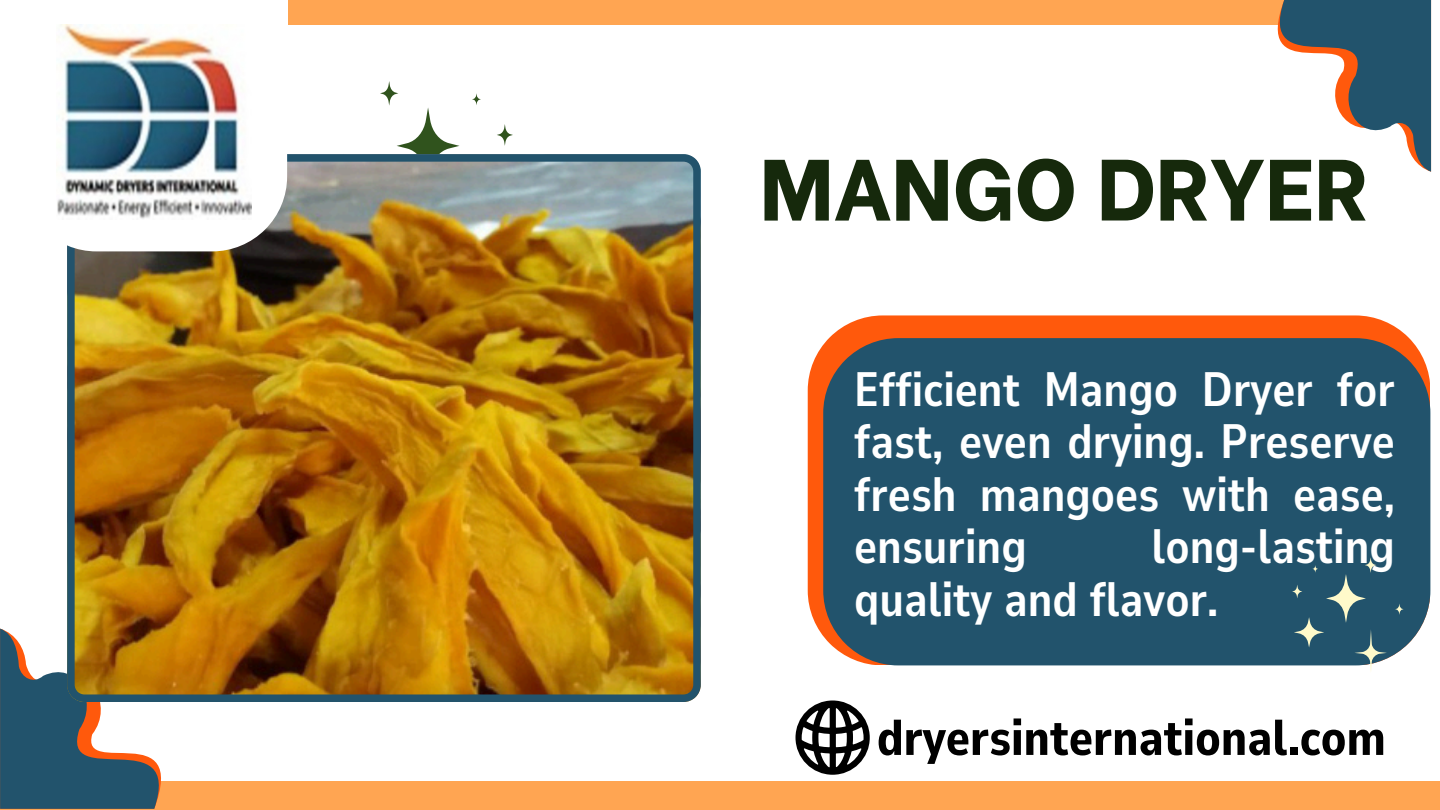
<style>
.page{position:relative;width:1440px;height:810px;background:#fff}
.page>*{position:absolute;margin:0;border:0;box-sizing:border-box;transform-origin:0 0}
.t1{font:800 86.8px "Be Vietnam";color:#16290c}
.t2{font:800 50px "Nunito Sans 10 pt Condensed";color:#000}
.t3{font:700 48px/52.5px "Nunito Sans 10 pt Condensed";color:#fff;text-align:justify}
</style>
<div class="page">
<div style="left:288px;top:0;width:1143px;height:24px;background:#ffa552"></div>
<div style="left:0;top:781px;width:1440px;height:29px;background:#ffa552"></div>
<svg style="left:0;top:629px;width:161px;height:180px"></svg>
<svg style="left:1251px;top:0;width:180px;height:172px"></svg>
<svg style="left:380px;top:81px;width:133px;height:73px"></svg>
<img style="left:67px;top:154px;width:634px;height:548px">
<svg style="left:67px;top:154px;width:220px;height:97px"></svg>
<svg style="left:808px;top:315px;width:601px;height:321px;background:#ff6b27"></svg>
<div style="left:823px;top:338px;width:607px;height:327px;background:#22536c"></div>
<svg style="left:1395px;top:604px;width:9px;height:11px"></svg>
<svg style="left:1292px;top:557px;width:95px;height:114px;background:#3f697b"></svg>
<svg style="left:796px;top:701px;width:74px;height:74px"></svg>
<img style="left:57px;top:24px;width:195px;height:195px">
<p class="t1" style="left:760px;top:117px;width:609px">MANGO DRYER</p>
<p class="t3" style="left:854px;top:364px;width:542px">Efficient Mango Dryer for fast, even drying. Preserve fresh mangoes with ease, ensuring</p>
<p class="t3" style="left:854px;top:521px;width:542px;text-indent:297px">long-lasting quality and flavor.</p>
<h1 class="t2" style="left:877px;top:704px;width:511px">dryersinternational.com</h1>
</div>
